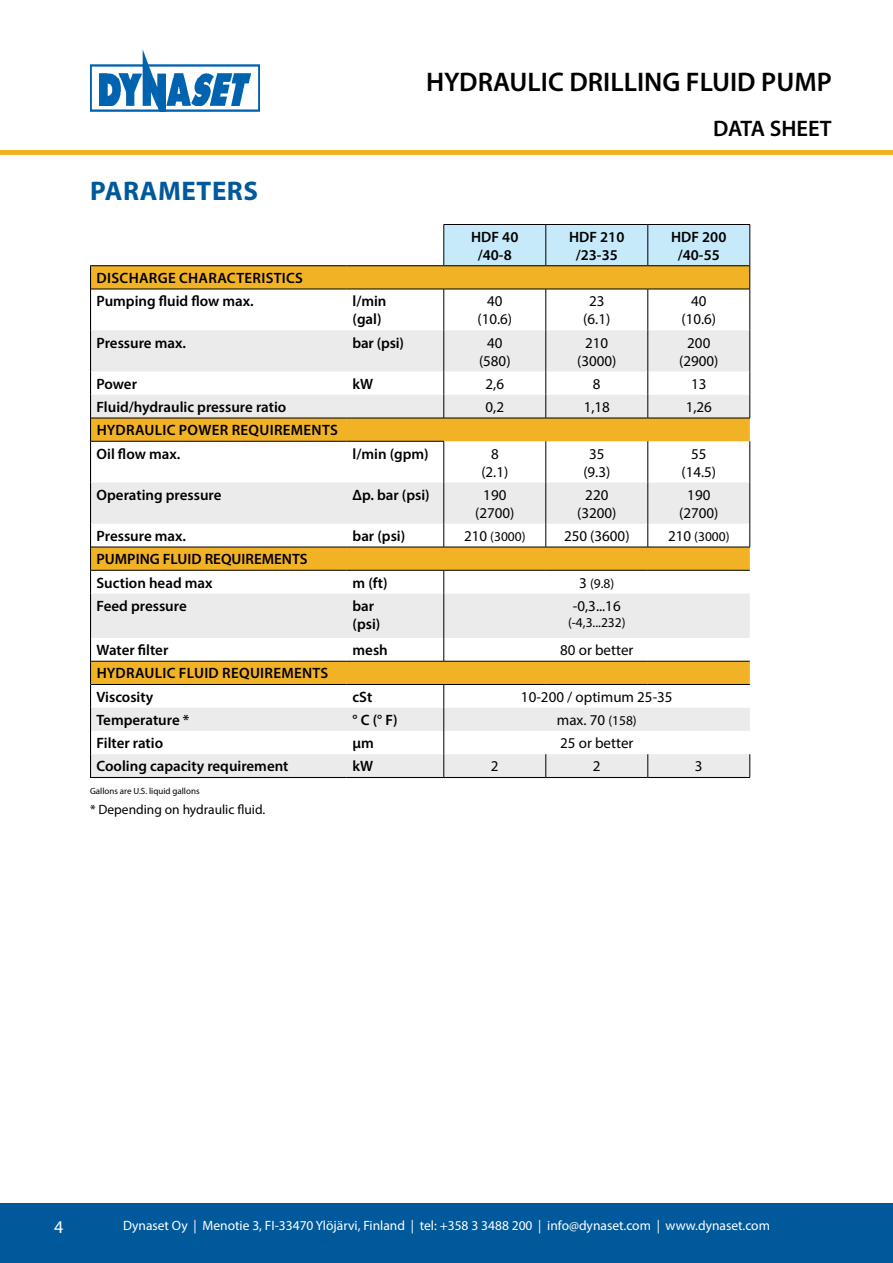
<style>
.page{position:relative;width:893px;height:1263px;background:#fff}
.page>*{position:absolute;margin:0;border:0;box-sizing:border-box;transform-origin:0 0}
.t1{font:600 27px "Myriad Pro";color:#000}
.t2{font:700 27px "Myriad Pro";letter-spacing:.02em;color:#00599b}
.t3{font:600 22.5px "Myriad Pro";color:#000}
.t4{font:18px "Myriad Pro";color:#fff}
.t5{font:600 15px/18px "Myriad Pro";color:#000;text-align:center}
.t6{font:15px/18px "Myriad Pro";color:#000;text-align:center}
.t7{font:600 15px/23.2px "Myriad Pro";letter-spacing:.02em;color:#000}
.t8{font:13.5px "Myriad Pro";color:#fff}
.t9{font:13.5px "Myriad Pro";color:#000}
.t10{font:9px "Myriad Pro";color:#000}
.s1{font-size:15px}
.s2{font-size:13.5px}
</style>
<div class="page">
<img style="left:90px;top:50px;width:169px;height:61px">
<div style="left:0;top:1203px;width:893px;height:60px;background:#00599b"></div>
<hr style="left:0;top:150px;width:893px;height:4px;background:#f2b226">
<svg style="left:91px;top:266px;width:659px;height:64px"></svg>
<svg style="left:91px;top:330px;width:659px;height:447px"></svg>
<svg style="left:90px;top:266px;width:1px;height:23px"></svg>
<hr style="left:90px;top:441px;width:1px;height:41px;background:#000">
<hr style="left:90px;top:482px;width:1px;height:42px;background:#000">
<svg style="left:90px;top:524px;width:1px;height:69px"></svg>
<hr style="left:90px;top:593px;width:1px;height:45px;background:#000">
<hr style="left:546px;top:289px;width:1px;height:41px;background:#000">
<hr style="left:648px;top:289px;width:1px;height:41px;background:#000">
<hr style="left:546px;top:330px;width:1px;height:41px;background:#000">
<hr style="left:648px;top:330px;width:1px;height:41px;background:#000">
<svg style="left:546px;top:371px;width:1px;height:47px"></svg>
<svg style="left:648px;top:371px;width:1px;height:47px"></svg>
<hr style="left:546px;top:441px;width:1px;height:41px;background:#000">
<hr style="left:648px;top:441px;width:1px;height:41px;background:#000">
<hr style="left:546px;top:482px;width:1px;height:42px;background:#000">
<hr style="left:648px;top:482px;width:1px;height:42px;background:#000">
<svg style="left:444px;top:524px;width:1px;height:23px"></svg>
<svg style="left:546px;top:754px;width:1px;height:23px"></svg>
<svg style="left:648px;top:754px;width:1px;height:23px"></svg>
<svg style="left:444px;top:571px;width:1px;height:22px"></svg>
<hr style="left:444px;top:593px;width:1px;height:45px;background:#000">
<svg style="left:546px;top:524px;width:1px;height:23px"></svg>
<svg style="left:648px;top:524px;width:1px;height:23px"></svg>
<svg style="left:444px;top:638px;width:1px;height:23px"></svg>
<hr style="left:444px;top:289px;width:1px;height:41px;background:#000">
<hr style="left:444px;top:330px;width:1px;height:41px;background:#000">
<svg style="left:444px;top:371px;width:1px;height:47px"></svg>
<hr style="left:91px;top:441px;width:255px;height:1px;background:#000">
<hr style="left:346px;top:441px;width:98px;height:1px;background:#000">
<hr style="left:90px;top:265px;width:256px;height:1px;background:#000">
<hr style="left:346px;top:265px;width:98px;height:1px;background:#000">
<hr style="left:444px;top:441px;width:1px;height:41px;background:#000">
<hr style="left:444px;top:482px;width:1px;height:42px;background:#000">
<hr style="left:91px;top:547px;width:255px;height:1px;background:#000">
<hr style="left:346px;top:547px;width:98px;height:1px;background:#000">
<hr style="left:444px;top:547px;width:102px;height:1px;background:#000">
<hr style="left:546px;top:547px;width:102px;height:1px;background:#000">
<hr style="left:648px;top:547px;width:102px;height:1px;background:#000">
<svg style="left:444px;top:685px;width:1px;height:92px"></svg>
<hr style="left:91px;top:289px;width:255px;height:1px;background:#000">
<hr style="left:346px;top:289px;width:98px;height:1px;background:#000">
<hr style="left:444px;top:289px;width:102px;height:1px;background:#000">
<hr style="left:546px;top:289px;width:102px;height:1px;background:#000">
<hr style="left:648px;top:289px;width:102px;height:1px;background:#000">
<hr style="left:444px;top:418px;width:102px;height:1px;background:#000">
<hr style="left:546px;top:418px;width:102px;height:1px;background:#000">
<hr style="left:648px;top:418px;width:102px;height:1px;background:#000">
<hr style="left:90px;top:289px;width:1px;height:41px;background:#000">
<hr style="left:90px;top:330px;width:1px;height:41px;background:#000">
<svg style="left:90px;top:371px;width:1px;height:70px"></svg>
<svg style="left:90px;top:638px;width:1px;height:139px"></svg>
<hr style="left:91px;top:418px;width:255px;height:1px;background:#000">
<hr style="left:346px;top:418px;width:98px;height:1px;background:#000">
<hr style="left:91px;top:684px;width:255px;height:1px;background:#000">
<hr style="left:346px;top:684px;width:98px;height:1px;background:#000">
<hr style="left:444px;top:684px;width:102px;height:1px;background:#000">
<hr style="left:546px;top:684px;width:102px;height:1px;background:#000">
<hr style="left:648px;top:684px;width:102px;height:1px;background:#000">
<hr style="left:91px;top:570px;width:255px;height:1px;background:#000">
<hr style="left:346px;top:570px;width:98px;height:1px;background:#000">
<hr style="left:444px;top:570px;width:102px;height:1px;background:#000">
<hr style="left:546px;top:570px;width:102px;height:1px;background:#000">
<hr style="left:648px;top:570px;width:102px;height:1px;background:#000">
<hr style="left:91px;top:661px;width:255px;height:1px;background:#000">
<hr style="left:346px;top:661px;width:98px;height:1px;background:#000">
<hr style="left:444px;top:661px;width:102px;height:1px;background:#000">
<hr style="left:546px;top:661px;width:102px;height:1px;background:#000">
<hr style="left:648px;top:661px;width:102px;height:1px;background:#000">
<hr style="left:90px;top:777px;width:256px;height:1px;background:#000">
<hr style="left:346px;top:777px;width:98px;height:1px;background:#000">
<hr style="left:444px;top:777px;width:102px;height:1px;background:#000">
<hr style="left:546px;top:777px;width:102px;height:1px;background:#000">
<hr style="left:648px;top:777px;width:102px;height:1px;background:#000">
<svg style="left:444px;top:224px;width:307px;height:65px;background:#cccba6"></svg>
<hr style="left:750px;top:289px;width:1px;height:41px;background:#000">
<hr style="left:750px;top:330px;width:1px;height:41px;background:#000">
<svg style="left:750px;top:371px;width:1px;height:47px"></svg>
<hr style="left:750px;top:441px;width:1px;height:41px;background:#000">
<hr style="left:750px;top:482px;width:1px;height:42px;background:#000">
<svg style="left:750px;top:524px;width:1px;height:23px"></svg>
<svg style="left:750px;top:754px;width:1px;height:23px"></svg>
<h1 class="t2" style="left:90px;top:174px;width:169px">PARAMETERS</h1>
<p class="t7" style="left:96px;top:266px;width:208px">DISCHARGE CHARACTERISTICS<br>Pumping fluid flow max.</p>
<h1 class="t1" style="left:426px;top:65px;width:407px">HYDRAULIC DRILLING FLUID PUMP</h1>
<h2 class="t3" style="left:713px;top:115px;width:120px">DATA SHEET</h2>
<p class="t5" style="left:471px;top:227px;width:49px">HDF 40 /40-8</p>
<p class="t5" style="left:569px;top:227px;width:57px">HDF 210 /23-35</p>
<p class="t5" style="left:671px;top:227px;width:57px">HDF 200 /40-55</p>
<p class="t5" style="left:352px;top:292px;width:36px;text-align:left">l/min (gal)</p>
<p class="t6" style="left:477px;top:292px;width:36px">40 (10.6)</p>
<p class="t6" style="left:583px;top:292px;width:29px">23 (6.1)</p>
<p class="t6" style="left:681px;top:292px;width:36px">40 (10.6)</p>
<p class="t5" style="left:97px;top:333px;width:91px">Pressure max.</p>
<p class="t5" style="left:352px;top:333px;width:53px">bar (psi)</p>
<p class="t6" style="left:479px;top:333px;width:33px">40 (580)</p>
<p class="t6" style="left:577px;top:333px;width:41px">210 (3000)</p>
<p class="t6" style="left:679px;top:333px;width:41px">200 (2900)</p>
<p class="t5" style="left:97px;top:374px;width:42px">Power</p>
<p class="t5" style="left:353px;top:374px;width:22px">kW</p>
<p class="t6" style="left:486px;top:374px;width:20px">2,6</p>
<p class="t6" style="left:593px;top:374px;width:9px">8</p>
<p class="t6" style="left:691px;top:374px;width:17px">13</p>
<p class="t5" style="left:97px;top:398px;width:191px">Fluid/hydraulic pressure ratio</p>
<p class="t6" style="left:486px;top:398px;width:20px">0,2</p>
<p class="t6" style="left:584px;top:398px;width:28px">1,18</p>
<p class="t6" style="left:686px;top:398px;width:28px">1,26</p>
<p class="t7" style="left:97px;top:418px;width:243px">HYDRAULIC POWER REQUIREMENTS<br>Oil flow max.</p>
<p class="t5" style="left:353px;top:444px;width:78px">l/min (gpm)</p>
<p class="t6" style="left:481px;top:444px;width:29px">8 (2.1)</p>
<p class="t6" style="left:583px;top:444px;width:29px">35 (9.3)</p>
<p class="t6" style="left:681px;top:444px;width:36px">55 (14.5)</p>
<p class="t5" style="left:97px;top:485px;width:126px">Operating pressure</p>
<p class="t5" style="left:353px;top:485px;width:79px">∆p. bar (psi)</p>
<p class="t6" style="left:475px;top:485px;width:41px">190 (2700)</p>
<p class="t6" style="left:577px;top:485px;width:41px">220 (3200)</p>
<p class="t6" style="left:679px;top:485px;width:41px">190 (2700)</p>
<p class="t5" style="left:97px;top:527px;width:91px">Pressure max.</p>
<p class="t5" style="left:353px;top:527px;width:54px">bar (psi)</p>
<p class="t9" style="left:464px;top:528px;width:63px"><span class="s1">210</span> (3000)</p>
<p class="t6" style="left:564px;top:527px;width:67px">250 (3600)</p>
<p class="t9" style="left:668px;top:528px;width:63px"><span class="s1">210</span> (3000)</p>
<p class="t5" style="left:97px;top:547px;width:213px;line-height:23.2px;text-align:left">PUMPING FLUID REQUIREMENTS<br>Suction head max</p>
<p class="t5" style="left:353px;top:573px;width:37px">m (ft)</p>
<p class="t9" style="left:579px;top:575px;width:37px"><span class="s1">3</span> (9.8)</p>
<p class="t5" style="left:97px;top:596px;width:92px">Feed pressure</p>
<p class="t5" style="left:353px;top:596px;width:29px;text-align:left">bar (psi)</p>
<p class="t6" style="left:573px;top:596px;width:49px">-0,3...16</p>
<p class="t9" style="left:568px;top:614px;width:59px">(-4,3...232)</p>
<p class="t5" style="left:97px;top:641px;width:73px">Water filter</p>
<p class="t5" style="left:353px;top:641px;width:37px">mesh</p>
<p class="t6" style="left:560px;top:641px;width:75px">80 or better</p>
<p class="t7" style="left:97px;top:661px;width:233px">HYDRAULIC FLUID REQUIREMENTS<br>Viscosity</p>
<p class="t5" style="left:353px;top:687px;width:21px">cSt</p>
<p class="t6" style="left:521px;top:687px;width:153px">10-200 / optimum 25-35</p>
<p class="t5" style="left:97px;top:710px;width:94px">Temperature *</p>
<p class="t5" style="left:353px;top:710px;width:46px">° C (° F)</p>
<p class="t6" style="left:557px;top:711px;width:81px">max. 70 <span class="s2">(158)</span></p>
<p class="t5" style="left:97px;top:734px;width:68px">Filter ratio</p>
<p class="t5" style="left:353px;top:734px;width:23px">μm</p>
<p class="t6" style="left:560px;top:734px;width:75px">25 or better</p>
<p class="t5" style="left:97px;top:757px;width:193px">Cooling capacity requirement</p>
<p class="t5" style="left:353px;top:757px;width:22px">kW</p>
<p class="t6" style="left:491px;top:757px;width:9px">2</p>
<p class="t6" style="left:593px;top:757px;width:9px">2</p>
<p class="t6" style="left:695px;top:757px;width:9px">3</p>
<p class="t10" style="left:90px;top:785px;width:111px">Gallons are U.S. liquid gallons</p>
<p class="t9" style="left:90px;top:801px;width:177px">* Depending on hydraulic fluid.</p>
<p class="t4" style="left:54px;top:1216px;width:11px">4</p>
<p class="t8" style="left:123px;top:1217px;width:648px">Dynaset Oy | Menotie 3, FI-33470 Ylöjärvi, Finland | tel: +358 3 3488 200 | info@dynaset.com | www.dynaset.com</p>
</div>
